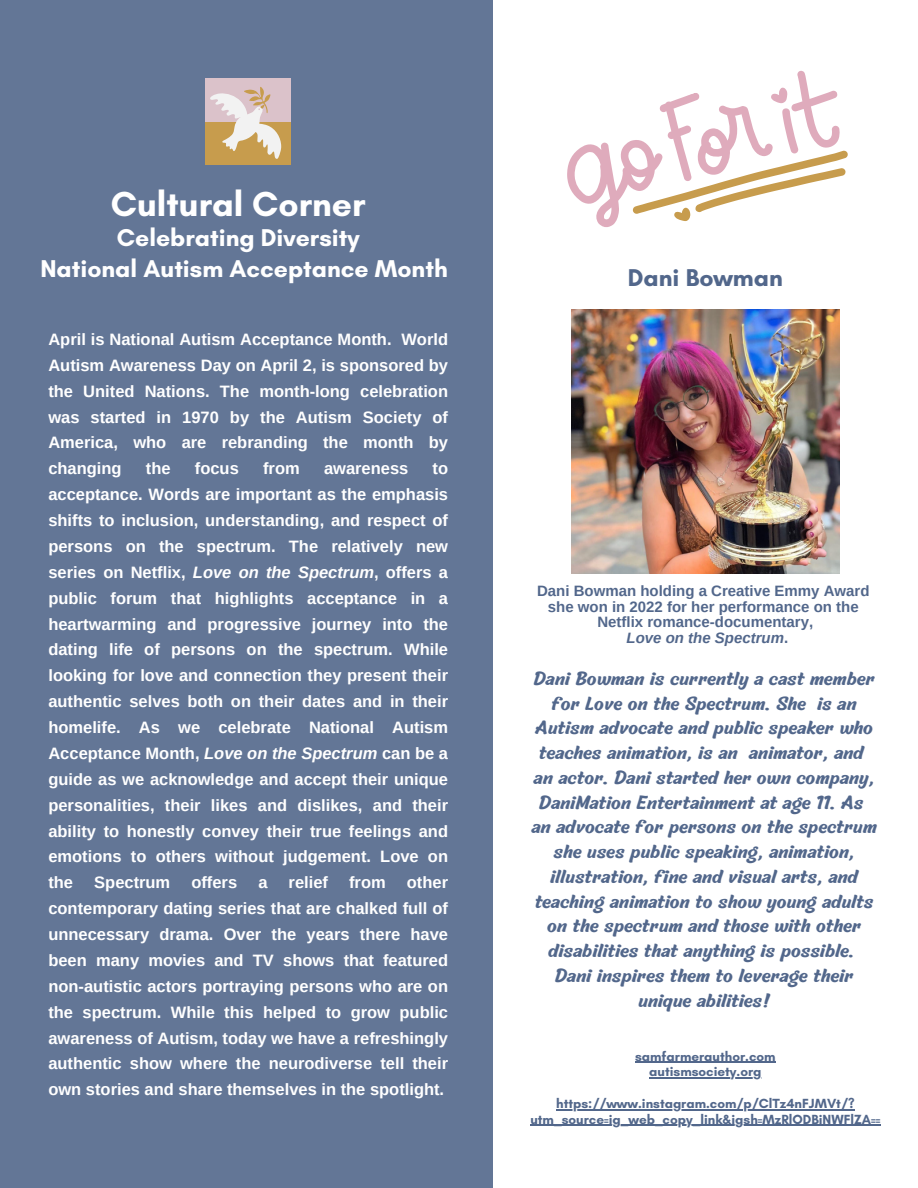
<style>
.page{position:relative;width:918px;height:1188px;background:#fff}
.page>*{position:absolute;margin:0;border:0;box-sizing:border-box;transform-origin:0 0}
.t1{font:700 35.4px "Glacial Indifference";color:#fff}
.t2{font:700 24.75px "Glacial Indifference";color:#fff}
.t3{font:700 24.75px "Glacial Indifference";color:#52678b}
.t4{font:21px/24.8px "Michegar";color:#52678b;text-align:center}
.t5{font:700 16.5px/25.8px "Arimo";color:#fff;text-align:justify}
.t6{font:700 15px/15.8px "Arimo";color:#52678b;text-align:center}
.t7{font:700 13.5px "Glacial Indifference";color:#52678b}
.s1{font-style:italic}
</style>
<div class="page">
<div style="left:0;top:0;width:493px;height:1188px;background:#637696"></div>
<div style="left:205px;top:79px;width:86px;height:85px;background:#c79c4d"></div>
<div style="left:205px;top:79px;width:86px;height:43px;background:#dbc2ca"></div>
<svg style="left:210px;top:87px;width:71px;height:72px"></svg>
<img style="left:572px;top:310px;width:268px;height:264px">
<svg style="left:567px;top:70px;width:281px;height:157px"></svg>
<hr style="left:635px;top:1062px;width:141px;height:1px;background:#52678b">
<hr style="left:649px;top:1078px;width:113px;height:1px;background:#52678b">
<hr style="left:556px;top:1109px;width:299px;height:1px;background:#52678b">
<hr style="left:530px;top:1125px;width:350px;height:1px;background:#52678b">
<p class="t1" style="left:111px;top:182px;width:256px">Cultural Corner</p>
<h1 class="t2" style="left:117px;top:223px;width:244px">Celebrating Diversity</h1>
<p class="t2" style="left:40px;top:253px;width:409px">National Autism Acceptance Month</p>
<p class="t5" style="left:48px;top:326px;width:401px">April is National Autism Acceptance Month. World Autism Awareness Day on April 2, is sponsored by the United Nations. The month-long celebration was started in 1970 by the Autism Society of America, who are rebranding the month by changing</p>
<p class="t5" style="left:146px;top:456px;width:26px">the</p>
<p class="t5" style="left:195px;top:456px;width:45px">focus</p>
<p class="t5" style="left:263px;top:456px;width:38px">from</p>
<p class="t5" style="left:324px;top:456px;width:86px">awareness</p>
<p class="t5" style="left:48px;top:456px;width:401px;text-indent:384px">to acceptance. Words are important as the emphasis shifts to inclusion, understanding, and respect of persons on the spectrum. The relatively new series on Netflix, <span class="s1">Love on the Spectrum</span>, offers a public forum that highlights acceptance in a heartwarming and progressive journey into the dating life of persons on the spectrum. While looking for love and connection they present their authentic selves both on their dates and in their homelife. As we celebrate National Autism Acceptance Month, <span class="s1">Love on the Spectrum</span> can be a guide as we acknowledge and accept their unique personalities, their likes and dislikes, and their ability to honestly convey their true feelings and emotions to others without judgement. Love on the</p>
<p class="t5" style="left:48px;top:870px;width:401px;text-indent:358px">other contemporary dating series that are chalked full of unnecessary drama. Over the years there have been many movies and TV shows that featured non-autistic actors portraying persons who are on the spectrum. While this helped to grow public awareness of Autism, today we have a refreshingly authentic show where the neurodiverse tell their own stories and share themselves in the spotlight.</p>
<p class="t5" style="left:94px;top:870px;width:78px">Spectrum</p>
<p class="t5" style="left:191px;top:870px;width:47px">offers</p>
<p class="t5" style="left:258px;top:870px;width:11px">a</p>
<p class="t5" style="left:289px;top:870px;width:41px">relief</p>
<p class="t5" style="left:349px;top:870px;width:38px">from</p>
<h3 class="t3" style="left:628px;top:263px;width:156px">Dani Bowman</h3>
<h2 class="t6" style="left:537px;top:583px;width:334px">Dani Bowman holding a Creative Emmy Award she won in 2022 for her performance on the Netflix romance-documentary,<br><span class="s1">Love on the Spectrum</span>.</h2>
<h4 class="t4" style="left:533px;top:667px;width:347px">Dani Bowman is currently a cast member for Love on the Spectrum. She is an Autism advocate and public speaker who teaches animation, is an animator, and an actor. Dani started her own company, DaniMation Entertainment at age 11. As an advocate for persons on the spectrum she uses public speaking, animation, illustration, fine and visual arts, and teaching animation to show young adults on the spectrum and those with other disabilities that anything is possible.<br>Dani inspires them to leverage their unique abilities!</h4>
<h2 class="t7" style="left:635px;top:1048px;width:142px">samfarmerauthor.com</h2>
<h2 class="t7" style="left:649px;top:1064px;width:114px">autismsociety.org</h2>
<p class="t7" style="left:556px;top:1095px;width:300px">https://www.instagram.com/p/ClTz4nFJMVt/?</p>
<p class="t7" style="left:530px;top:1111px;width:352px">utm_source=ig_web_copy_link&amp;igsh=MzRlODBiNWFlZA==</p>
</div>
